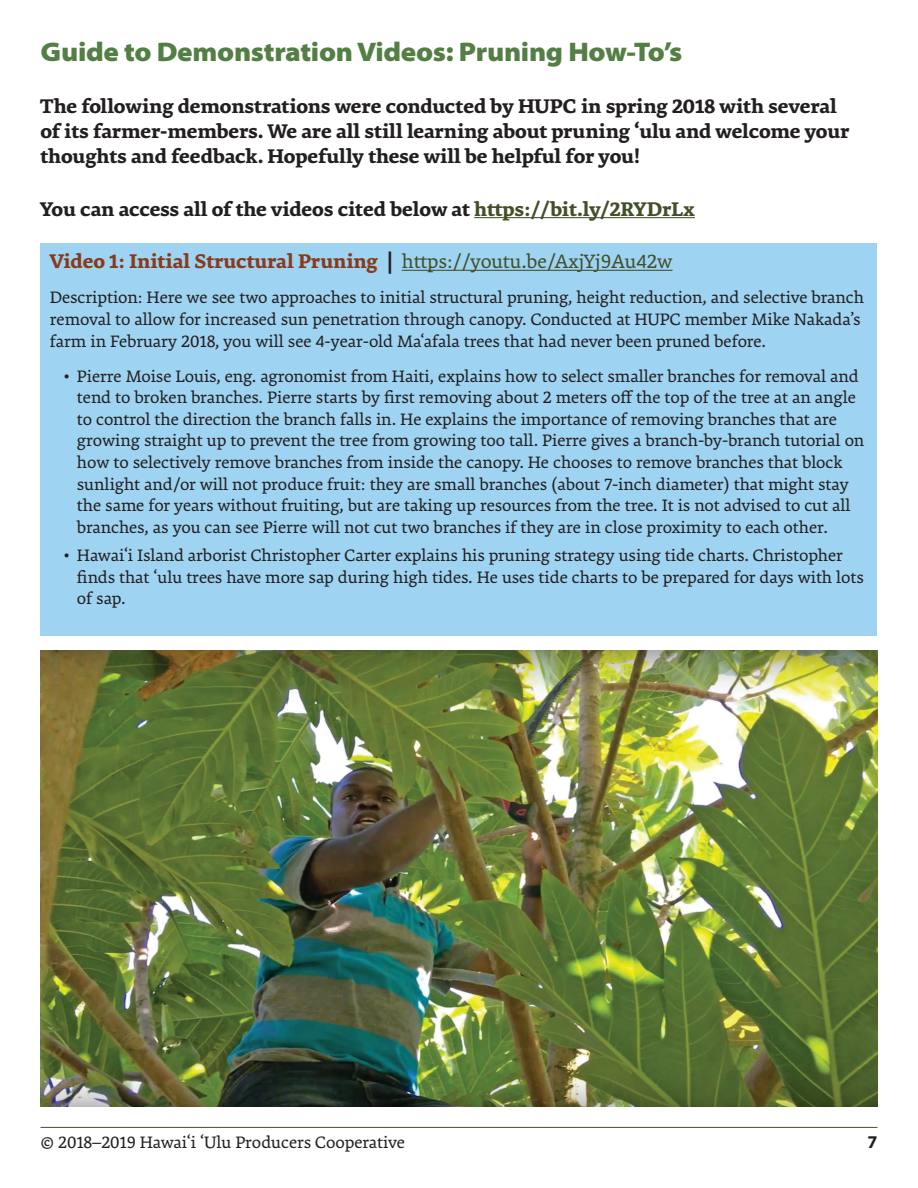
<style>
.page{position:relative;width:918px;height:1188px;background:#fff}
.page>*{position:absolute;margin:0;border:0;box-sizing:border-box;transform-origin:0 0}
.t1{font:900 semi-expanded 27px "Myriad Pro";letter-spacing:-.01em;color:#537f44}
.t2{font:700 21px/25.2px "Premiera";letter-spacing:-.005em;color:#231f20}
.t3{font:700 21px "Premiera";letter-spacing:-.005em;color:#893a1c}
.t4{font:18px/21.6px "Premiera";letter-spacing:-.005em;color:#231f20}
.t5{font:700 18px "Myriad Pro";color:#231f20}
.s1{color:#434f29}
.s2{color:#231f20}
.s3{font-weight:400;color:#434f29}
</style>
<div class="page">
<hr style="left:40px;top:1127px;width:838px;height:1px;background:#434f29">
<hr style="left:474px;top:217px;width:221px;height:1px;background:#434f29">
<div style="left:40px;top:243px;width:838px;height:392px;background:#9ed3f1"></div>
<hr style="left:402px;top:270px;width:271px;height:1px;background:#434f29">
<img style="left:40px;top:650px;width:838px;height:457px">
<h1 class="t1" style="left:40px;top:36px;width:643px">Guide to Demonstration Videos: Pruning How-To’s</h1>
<p class="t2" style="left:40px;top:93px;width:810px">The following demonstrations were conducted by HUPC in spring 2018 with several of its farmer-members. We are all still learning about pruning ‘ulu and welcome your thoughts and feedback. Hopefully these will be helpful for you!</p>
<p class="t2" style="left:40px;top:196px;width:656px">You can access all of the videos cited below at <span class="s1">https://bit.ly/2RYDrLx</span></p>
<p class="t3" style="left:50px;top:248px;width:624px">Video 1: Initial Structural Pruning <span class="s2">|</span> <span class="s3">https://youtu.be/AxjYj9Au42w</span></p>
<p class="t4" style="left:50px;top:287px;width:816px">Description: Here we see two approaches to initial structural pruning, height reduction, and selective branch removal to allow for increased sun penetration through canopy. Conducted at HUPC member Mike Nakada’s farm in February 2018, you will see 4-year-old Ma‘afala trees that had never been pruned before.</p>
<p class="t4" style="left:77px;top:365px;width:789px;text-indent:-14px">• Pierre Moise Louis, eng. agronomist from Haiti, explains how to select smaller branches for removal and tend to broken branches. Pierre starts by first removing about 2 meters off the top of the tree at an angle to control the direction the branch falls in. He explains the importance of removing branches that are growing straight up to prevent the tree from growing too tall. Pierre gives a branch-by-branch tutorial on how to selectively remove branches from inside the canopy. He chooses to remove branches that block sunlight and/or will not produce fruit: they are small branches (about 7-inch diameter) that might stay the same for years without fruiting, but are taking up resources from the tree. It is not advised to cut all branches, as you can see Pierre will not cut two branches if they are in close proximity to each other.</p>
<p class="t4" style="left:77px;top:545px;width:788px;text-indent:-14px">• Hawai‘i Island arborist Christopher Carter explains his pruning strategy using tide charts. Christopher finds that ‘ulu trees have more sap during high tides. He uses tide charts to be prepared for days with lots of sap.</p>
<p class="t4" style="left:41px;top:1131px;width:366px">© 2018–2019 Hawai‘i ‘Ulu Producers Cooperative</p>
<p class="t5" style="left:868px;top:1130px;width:11px">7</p>
</div>
